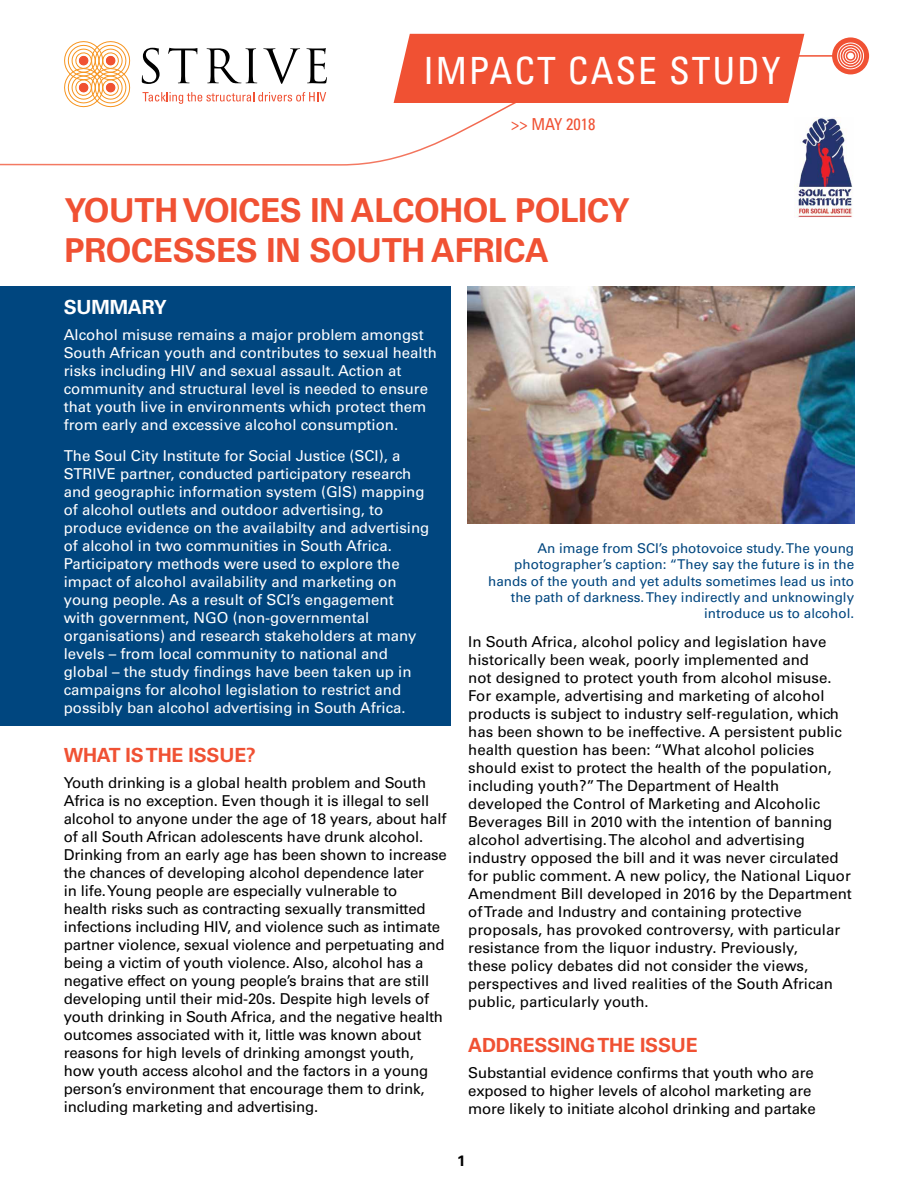
<style>
.page{position:relative;width:918px;height:1188px;background:#fff}
.page>*{position:absolute;margin:0;border:0;box-sizing:border-box;transform-origin:0 0}
.t1{font:condensed 37.5px "Univers";letter-spacing:.05em;color:#fff}
.t2{font:700 33px "Univers";letter-spacing:-.01em;color:#f05133}
.t3{font:700 19.5px "Univers";letter-spacing:-.01em;color:#f05133}
.t4{font:700 19.5px "Univers";color:#fff}
.t5{font:condensed 16.5px "Univers";color:#f05133}
.t6{font:15px/18px "Univers";letter-spacing:-.01em;color:#000}
.t7{font:15px/18px "Univers";color:#fff}
.t8{font:700 15px "Univers";color:#000}
.t9{font:13.5px/16.2px "Univers";color:#00467f;text-align:right}
</style>
<div class="page">
<svg style="left:0;top:54px;width:850px;height:112px"></svg>
<svg style="left:142px;top:48px;width:18px;height:36px"></svg>
<svg style="left:168px;top:48px;width:29px;height:35px"></svg>
<svg style="left:207px;top:48px;width:50px;height:35px"></svg>
<svg style="left:263px;top:48px;width:37px;height:36px"></svg>
<svg style="left:306px;top:48px;width:21px;height:35px"></svg>
<svg style="left:143px;top:92px;width:183px;height:12px"></svg>
<svg style="left:62px;top:41px;width:70px;height:68px"></svg>
<div style="left:106px;top:56px;width:9px;height:9px;background:#f05133;border-radius:50%"></div>
<div style="left:106px;top:56px;width:9px;height:9px;border:1px solid #f05133;border-radius:50%"></div>
<div style="left:0;top:286px;width:451px;height:440px;background:#00467f"></div>
<div style="left:394px;top:34px;width:410px;height:69px;background:#f05133"></div>
<img style="left:468px;top:286px;width:386px;height:237px">
<div style="left:832px;top:37px;width:37px;height:37px;background:#f05133;border-radius:50%"></div>
<svg style="left:836px;top:41px;width:29px;height:30px"></svg>
<img style="left:795px;top:118px;width:58px;height:99px">
<h1 class="t1" style="left:423px;top:47px;width:359px">IMPACT CASE STUDY</h1>
<p class="t5" style="left:511px;top:114px;width:86px">&gt;&gt; MAY 2018</p>
<h2 class="t2" style="left:65px;top:191px;width:67px">YOUTH</h2>
<h2 class="t2" style="left:183px;top:191px;width:449px">VOICES IN ALCOHOL POLICY</h2>
<h2 class="t2" style="left:65px;top:231px;width:110px">PROCESSES</h2>
<h2 class="t2" style="left:266px;top:231px;width:113px">IN SOUTH</h2>
<h2 class="t2" style="left:431px;top:231px;width:118px">AFRICA</h2>
<h3 class="t4" style="left:64px;top:295px;width:105px">SU MMARY</h3>
<p class="t7" style="left:64px;top:326px;width:375px">Alcohol misuse remains a major problem amongst South African youth and contributes to sexual health risks including HIV and sexual assault. Action at community and structural level is needed to ensure that youth live in environments which protect them from early and excessive alcohol consumption.</p>
<p class="t7" style="left:64px;top:447px;width:367px">The Soul City Institute for Social Justice (SCI), a STRIVE partner, conducted participatory research and geographic information system (GIS) mapping of alcohol outlets and outdoor advertising, to produce evidence on the availabilty and advertising of alcohol in two communities in South Africa.<br>Participatory methods were used to explore the impact of alcohol availability and marketing on young people. As a result of SCI’s engagement<br>with government, NGO (non-governmental organisations) and research stakeholders at many levels – from local community to national and global – the study findings have been taken up in campaigns for alcohol legislation to restrict and possibly ban alcohol advertising in South Africa.</p>
<h3 class="t3" style="left:64px;top:743px;width:194px">WHAT IS THE ISSUE?</h3>
<p class="t6" style="left:64px;top:774px;width:385px">Youth drinking is a global health problem and South Africa is no exception. Even though it is illegal to sell alcohol to anyone under the age of 18 years, about half of all South African adolescents have drunk alcohol.<br>Drinking from an early age has been shown to increase the chances of developing alcohol dependence later<br>in life. Young people are especially vulnerable to<br>health risks such as contracting sexually transmitted infections including HIV, and violence such as intimate partner violence, sexual violence and perpetuating and being a victim of youth violence. Also, alcohol has a negative effect on young people’s brains that are still developing until their mid-20s. Despite high levels of youth drinking in South Africa, and the negative health outcomes associated with it, little was known about reasons for high levels of drinking amongst youth, how youth access alcohol and the factors in a young person’s environment that encourage them to drink, including marketing and advertising.</p>
<p class="t9" style="left:488px;top:540px;width:368px">An image from SCI’s photovoice study. The young photographer’s caption: “They say the future is in the hands of the youth and yet adults sometimes lead us into the path of darkness. They indirectly and unknowingly introduce us to alcohol.</p>
<p class="t6" style="left:468px;top:633px;width:385px">In South Africa, alcohol policy and legislation have historically been weak, poorly implemented and<br>not designed to protect youth from alcohol misuse.<br>For example, advertising and marketing of alcohol products is subject to industry self-regulation, which has been shown to be ineffective. A persistent public health question has been: “What alcohol policies should exist to protect the health of the population, including youth?” The Department of Health developed the Control of Marketing and Alcoholic Beverages Bill in 2010 with the intention of banning alcohol advertising. The alcohol and advertising industry opposed the bill and it was never circulated for public comment. A new policy, the National Liquor Amendment Bill developed in 2016 by the Department of Trade and Industry and containing protective proposals, has provoked controversy, with particular resistance from the liquor industry. Previously,<br>these policy debates did not consider the views, perspectives and lived realities of the South African public, particularly youth.</p>
<h3 class="t3" style="left:468px;top:1034px;width:231px">ADDRESSING THE ISSUE</h3>
<p class="t6" style="left:468px;top:1064px;width:349px">Substantial evidence confirms that youth who are exposed to higher levels of alcohol marketing are more likely to initiate alcohol drinking and partake</p>
<p class="t8" style="left:457px;top:1152px;width:10px">1</p>
</div>
